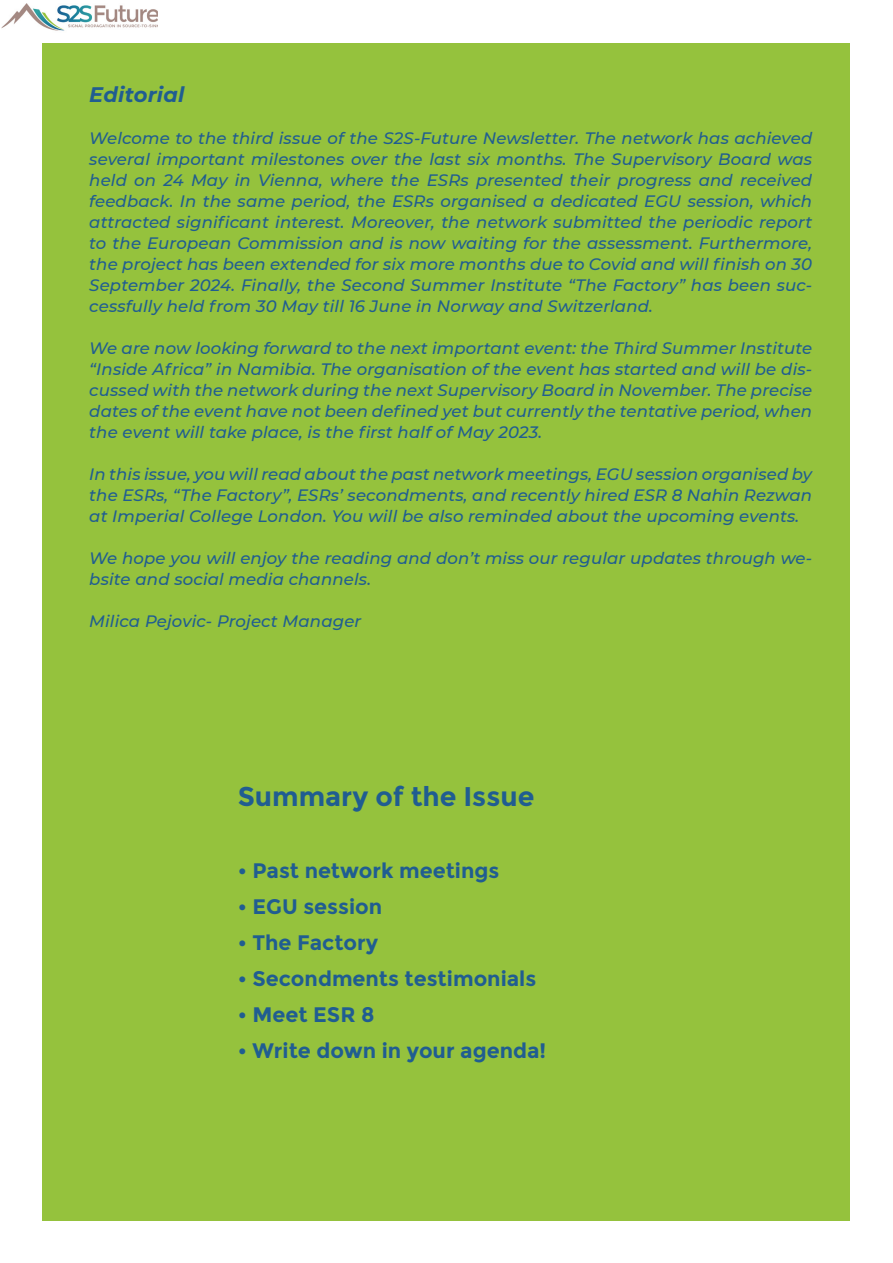
<style>
.page{position:relative;width:893px;height:1263px;background:#fff}
.page>*{position:absolute;margin:0;border:0;box-sizing:border-box;transform-origin:0 0}
.Folio-_Section_title{font:700 27px "Montserrat";color:#205d91}
.Folio-_Section_title-2{font:700 21px "Montserrat";color:#205d91}
.Folio-_Section_title-3{font:italic 700 21px "Montserrat";letter-spacing:.01em;color:#205d91}
.Folio-_Section_title-4{font:italic 500 16.5px/21px "Montserrat";letter-spacing:.01em;color:#205d91;text-align:justify}
</style>
<div class="page">
<div style="left:43px;top:43px;width:807px;height:1177px;background:#95c23d"></div>
<img style="left:3px;top:3px;width:153px;height:28px">
<p class="Folio-_Section_title-3" style="left:89px;top:79px;width:97px">Editorial</p>
<p class="Folio-_Section_title-4" style="left:89px;top:127px;width:724px">Welcome to the third issue of the S2S-Future Newsletter. The network has achieved several important milestones over the last six months. The Supervisory Board was held on 24 May in Vienna, where the ESRs presented their progress and received feedback. In the same period, the ESRs organised a dedicated EGU session, which attracted significant interest. Moreover, the network submitted the periodic report to the European Commission and is now waiting for the assessment. Furthermore, the project has been extended for six more months due to Covid and will finish on 30<br>September 2024. Finally, the Second Summer Institute “The Factory” has been suc&shy;cessfully held from 30 May till 16 June in Norway and Switzerland.</p>
<p class="Folio-_Section_title-4" style="left:89px;top:337px;width:724px">We are now looking forward to the next important event: the Third Summer Institute “Inside Africa” in Namibia. The organisation of the event has started and will be dis&shy;cussed with the network during the next Supervisory Board in November. The precise dates of the event have not been defined yet but currently the tentative period, when the event will take place, is the first half of May 2023.</p>
<p class="Folio-_Section_title-4" style="left:89px;top:463px;width:724px">In this issue, you will read about the past network meetings, EGU session organised by the ESRs, “The Factory”, ESRs’ secondments, and recently hired ESR 8 Nahin Rezwan at Imperial College London. You will be also reminded about the upcoming events.</p>
<p class="Folio-_Section_title-4" style="left:89px;top:547px;width:724px">We hope you will enjoy the reading and don’t miss our regular updates through we&shy;bsite and social media channels.</p>
<p class="Folio-_Section_title-4" style="left:89px;top:610px;width:274px">Milica Pejovic- Project Manager</p>
<p class="Folio-_Section_title" style="left:238px;top:781px;width:298px">Summary of the Issue</p>
<p class="Folio-_Section_title-2" style="left:238px;top:858px;width:263px">• Past network meetings</p>
<p class="Folio-_Section_title-2" style="left:238px;top:894px;width:146px">• EGU session</p>
<p class="Folio-_Section_title-2" style="left:238px;top:930px;width:142px">• The Factory</p>
<p class="Folio-_Section_title-2" style="left:238px;top:966px;width:300px">• Secondments testimonials</p>
<p class="Folio-_Section_title-2" style="left:238px;top:1002px;width:138px">• Meet ESR 8</p>
<p class="Folio-_Section_title-2" style="left:238px;top:1038px;width:310px">• Write down in your agenda!</p>
</div>
